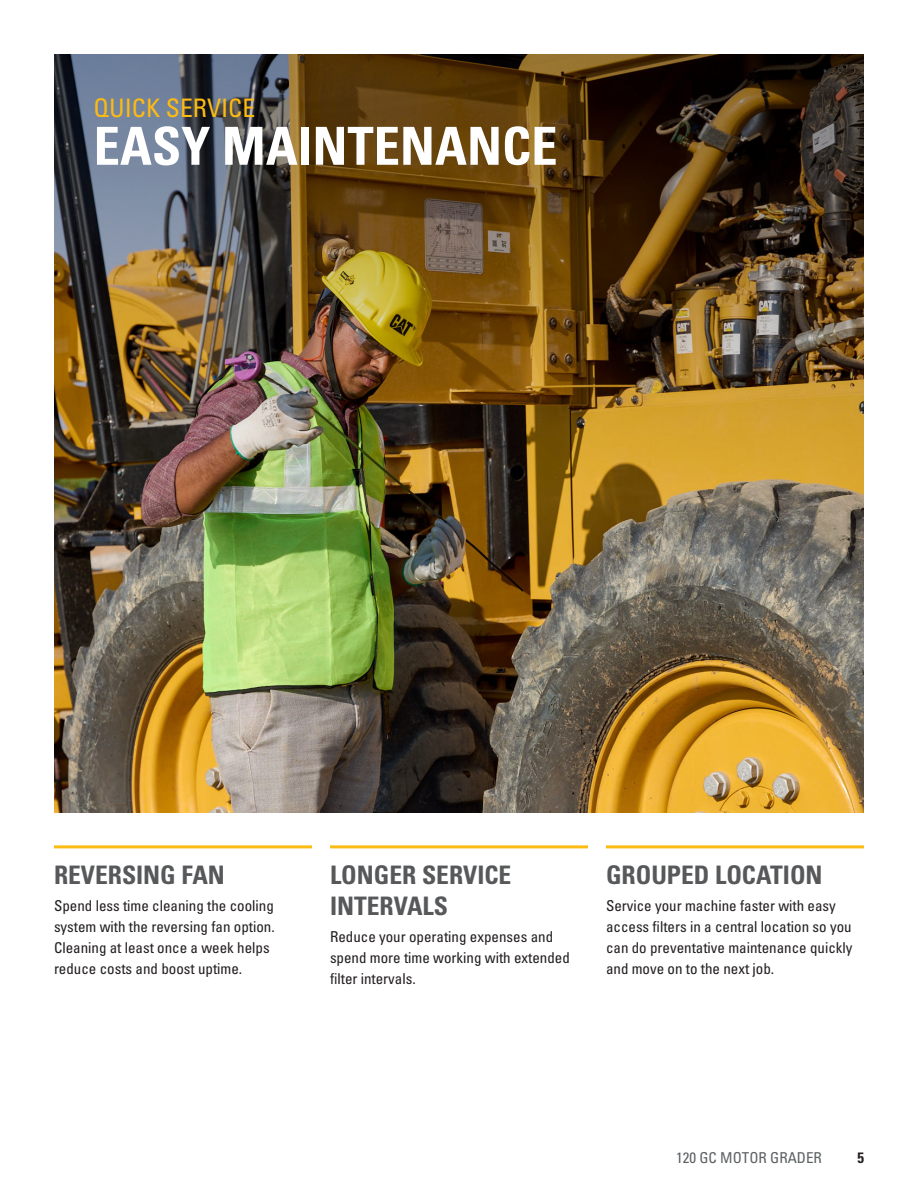
<style>
.page{position:relative;width:918px;height:1188px;background:#fff}
.page>*{position:absolute;margin:0;border:0;box-sizing:border-box;transform-origin:0 0}
.t1{font:52.5px "Univers LTCYR 67 Bold Cond";color:#fff}
.t2{font:25.5px/30.6px "Univers LTCYR 67 Bold Cond";color:#57585a}
.t3{font:condensed 25.5px "Univers LTCYR 57";color:#fcba13}
.t4{font:condensed 15px/21px "Univers LTCYR 57";color:#231f20}
.t5{font:condensed 15px "Univers LTCYR 57";color:#5d6163}
.t6{font:15px "Univers LTCYR 67 Bold Cond";color:#231f20}
</style>
<div class="page">
<img style="left:54px;top:54px;width:810px;height:759px">
<hr style="left:54px;top:845px;width:258px;height:3px;background:#fcba13">
<hr style="left:330px;top:845px;width:258px;height:3px;background:#fcba13">
<hr style="left:606px;top:845px;width:258px;height:3px;background:#fcba13">
<h2 class="t3" style="left:94px;top:92px;width:163px">QUICK SERVICE</h2>
<h1 class="t1" style="left:94px;top:114px;width:465px">EASY MAINTENANCE</h1>
<h2 class="t2" style="left:54px;top:860px;width:173px">REVERSING FAN</h2>
<p class="t4" style="left:54px;top:895px;width:222px">Spend less time cleaning the cooling system with the reversing fan option.<br>Cleaning at least once a week helps reduce costs and boost uptime.</p>
<h2 class="t2" style="left:330px;top:860px;width:183px">LONGER SERVICE<br>INTERVALS</h2>
<p class="t4" style="left:330px;top:926px;width:241px">Reduce your operating expenses and spend more time working with extended filter intervals.</p>
<h2 class="t2" style="left:606px;top:860px;width:218px">GROUPED LOCATION</h2>
<p class="t4" style="left:606px;top:895px;width:248px">Service your machine faster with easy access filters in a central location so you can do preventative maintenance quickly and move on to the next job.</p>
<p class="t5" style="left:676px;top:1148px;width:147px">120 GC MOTOR GRADER</p>
<p class="t6" style="left:857px;top:1148px;width:8px">5</p>
</div>
